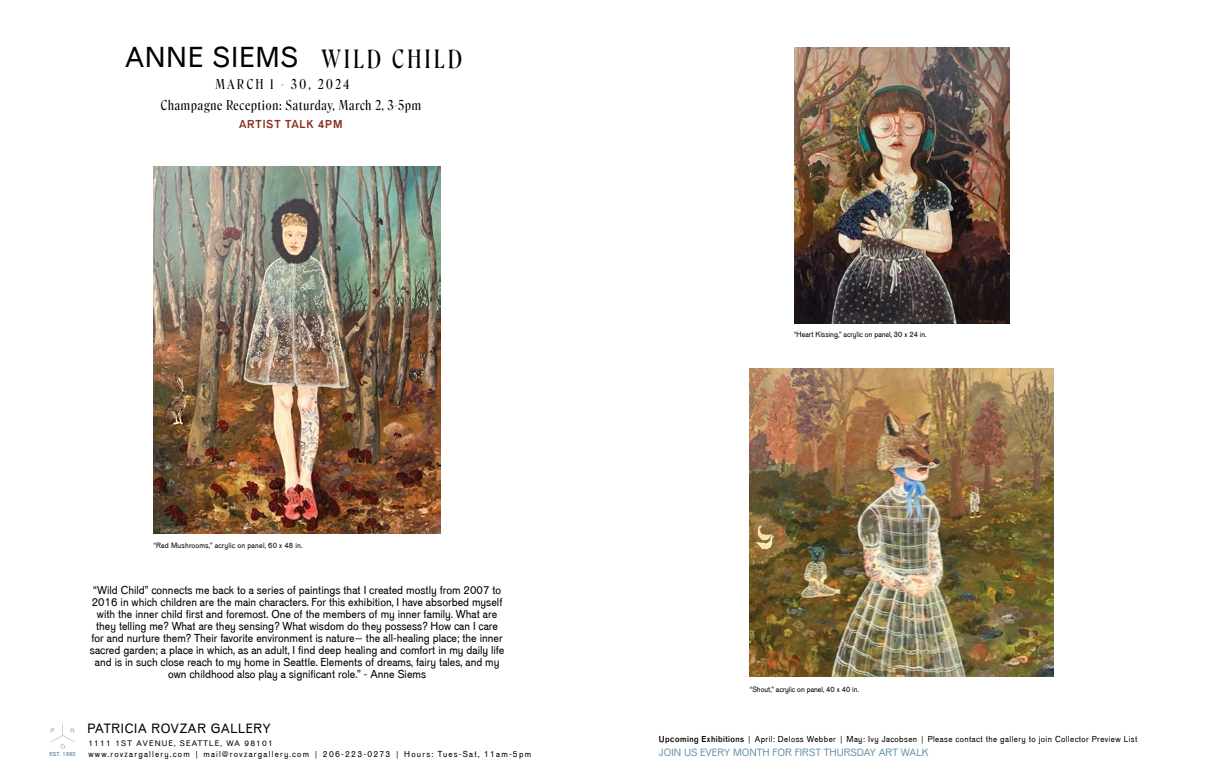
<style>
.page{position:relative;width:1206px;height:783px;background:#fff}
.page>*{position:absolute;margin:0;border:0;box-sizing:border-box;transform-origin:0 0}
.t1{font:500 30px "Venus URWT";letter-spacing:.045em;color:#000}
.t2{font:500 14px "Venus URWT";letter-spacing:.055em;color:#000}
.t3{font:13px/21.5px "Roslindale Display Condensed";letter-spacing:.07em;color:#000}
.t4{font:500 12px/12px "Venus URWT";letter-spacing:.005em;color:#000;text-align:center}
.t5{font:700 12px "Venus URWT";letter-spacing:.065em;color:#89311c}
.t6{font:500 11px "Venus URWT";letter-spacing:.005em;color:#6f95aa}
.t7{font:500 9px "Venus URWT";letter-spacing:.045em;color:#000}
.t8{font:500 9px "Venus URWT";letter-spacing:.14em;color:#000}
.t9{font:500 8.3px "Venus URWT";letter-spacing:.13em;color:#000;scale:1.06 1}
.t10{font:500 8px "Venus URWT";color:#000}
.t11{font:500 8px "Venus URWT";letter-spacing:.02em;color:#000}
.t12{font:700 6px "Venus URWT";letter-spacing:.005em;color:#6f95aa}
.s1{font-family:"Roslindale Display Condensed";font-weight:400;font-size:24px}
.s2{font-weight:700}
</style>
<div class="page">
<img style="left:750px;top:369px;width:304px;height:308px">
<img style="left:794px;top:47px;width:216px;height:277px">
<img style="left:50px;top:723px;width:25px;height:26px">
<img style="left:154px;top:167px;width:287px;height:367px">
<h1 class="t1" style="left:125px;top:40px;width:338px">ANNE SIEMS <span class="s1">WILD CHILD</span></h1>
<p class="t3" style="left:161px;top:72px;width:262px;text-indent:55px">MARCH 1 - 30, 2024<br>Champagne Reception: Saturday, March 2, 3-5pm</p>
<p class="t5" style="left:239px;top:117px;width:105px">ARTIST TALK 4PM</p>
<p class="t11" style="left:154px;top:540px;width:150px">“Red Mushrooms,” acrylic on panel, 60 x 48 in.</p>
<p class="t4" style="left:90px;top:584px;width:416px">“Wild Child” connects me back to a series of paintings that I created mostly from 2007 to 2016 in which children are the main characters. For this exhibition, I have absorbed myself with the inner child first and foremost. One of the members of my inner family. What are they telling me? What are they sensing? What wisdom do they possess? How can I care for and nurture them? Their favorite environment is nature– the all-healing place; the inner sacred garden; a place in which, as an adult, I find deep healing and comfort in my daily life and is in such close reach to my home in Seattle. Elements of dreams, fairy tales, and my own childhood also play a significant role.” - Anne Siems</p>
<p class="t2" style="left:87px;top:720px;width:185px">PATRICIA ROVZAR GALLERY</p>
<p class="t9" style="left:88px;top:738px;width:176px">1111 1ST AVENUE, SEATTLE, WA 98101</p>
<p class="t12" style="left:49px;top:751px;width:28px">EST. 1992</p>
<p class="t8" style="left:88px;top:749px;width:444px">www.rovzargallery.com | mail@rovzargallery.com | 206-223-0273 | Hours: Tues-Sat, 11am-5pm</p>
<p class="t10" style="left:794px;top:330px;width:134px">“Heart Kissing,” acrylic on panel, 30 x 24 in.</p>
<p class="t10" style="left:750px;top:685px;width:110px">“Shout,” acrylic on panel, 40 x 40 in.</p>
<p class="t7" style="left:659px;top:734px;width:480px"><span class="s2">Upcoming Exhibitions</span> | April: Deloss Webber | May: Ivy Jacobsen | Please contact the gallery to join Collector Preview List</p>
<p class="t6" style="left:659px;top:746px;width:271px">JOIN US EVERY MONTH FOR FIRST THURSDAY ART WALK</p>
</div>
